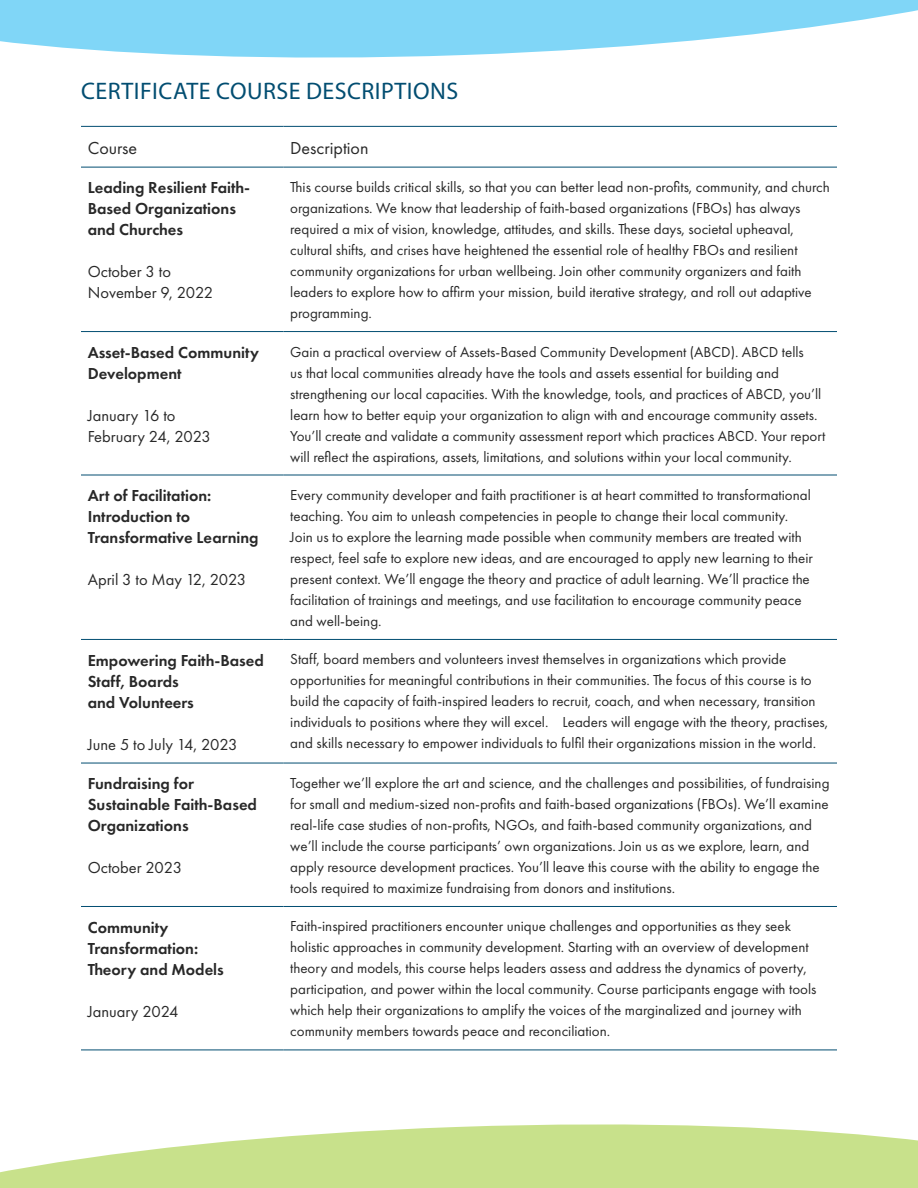
<style>
.page{position:relative;width:918px;height:1188px;background:#fff}
.page>*{position:absolute;margin:0;border:0;box-sizing:border-box;transform-origin:0 0}
.t1{font:24px "Myriad Pro";letter-spacing:.02em;color:#024d71}
.t2{font:18px "Futura PT";color:#282828}
.t3{font:600 16.5px/21px "Futura PT";color:#282828}
.t4{font:16.5px/21px "Futura PT";color:#282828}
.t5{font:15px/21px "Futura PT";color:#282828}
</style>
<div class="page">
<svg style="left:1px;top:0;width:917px;height:58px;fill:#80d6f7"></svg>
<svg style="left:1px;top:1124px;width:917px;height:64px;fill:#c8e18b"></svg>
<hr style="left:81px;top:126px;width:203px;height:1px;background:#024d71">
<hr style="left:284px;top:126px;width:553px;height:1px;background:#024d71">
<hr style="left:81px;top:167px;width:203px;height:1px;background:#024d71">
<hr style="left:284px;top:167px;width:553px;height:1px;background:#024d71">
<hr style="left:81px;top:331px;width:203px;height:1px;background:#024d71">
<hr style="left:284px;top:331px;width:553px;height:1px;background:#024d71">
<hr style="left:81px;top:475px;width:203px;height:1px;background:#024d71">
<hr style="left:284px;top:475px;width:553px;height:1px;background:#024d71">
<hr style="left:81px;top:639px;width:203px;height:1px;background:#024d71">
<hr style="left:284px;top:639px;width:553px;height:1px;background:#024d71">
<hr style="left:81px;top:763px;width:203px;height:1px;background:#024d71">
<hr style="left:284px;top:763px;width:553px;height:1px;background:#024d71">
<hr style="left:81px;top:906px;width:203px;height:1px;background:#024d71">
<hr style="left:284px;top:906px;width:553px;height:1px;background:#024d71">
<hr style="left:81px;top:1050px;width:203px;height:1px;background:#024d71">
<hr style="left:284px;top:1050px;width:553px;height:1px;background:#024d71">
<p class="t1" style="left:81px;top:76px;width:378px">CERTIFICATE COURSE DESCRIPTIONS</p>
<p class="t2" style="left:88px;top:137px;width:51px">Course</p>
<p class="t2" style="left:290px;top:137px;width:80px">Description</p>
<p class="t3" style="left:88px;top:177px;width:164px">Leading Resilient Faith-<br>Based Organizations and Churches</p>
<p class="t4" style="left:88px;top:261px;width:127px">October 3 to<br>November 9, 2022</p>
<p class="t5" style="left:290px;top:176px;width:541px">This course builds critical skills, so that you can better lead non-profits, community, and church organizations. We know that leadership of faith-based organizations (FBOs) has always required a mix of vision, knowledge, attitudes, and skills. These days, societal upheaval, cultural shifts, and crises have heightened the essential role of healthy FBOs and resilient community organizations for urban wellbeing. Join other community organizers and faith leaders to explore how to affirm your mission, build iterative strategy, and roll out adaptive programming.</p>
<p class="t3" style="left:88px;top:341px;width:173px">Asset-Based Community</p>
<p class="t3" style="left:88px;top:362px;width:95px">Development</p>
<p class="t4" style="left:88px;top:405px;width:125px">January 16 to<br>February 24, 2023</p>
<p class="t3" style="left:88px;top:485px;width:172px">Art of Facilitation:<br>Introduction to<br>Transformative Learning</p>
<p class="t4" style="left:88px;top:569px;width:160px">April 3 to May 12, 2023</p>
<p class="t3" style="left:88px;top:649px;width:178px">Empowering Faith-Based<br>Staff, Boards<br>and Volunteers</p>
<p class="t4" style="left:88px;top:733px;width:151px">June 5 to July 14, 2023</p>
<p class="t3" style="left:88px;top:773px;width:171px">Fundraising for<br>Sustainable Faith-Based<br>Organizations</p>
<p class="t4" style="left:88px;top:857px;width:96px">October 2023</p>
<p class="t3" style="left:88px;top:916px;width:112px">Community<br>Transformation:</p>
<p class="t3" style="left:88px;top:958px;width:138px">Theory and Models</p>
<p class="t4" style="left:88px;top:1000px;width:92px">January 2024</p>
<p class="t5" style="left:290px;top:341px;width:537px">Gain a practical overview of Assets-Based Community Development (ABCD). ABCD tells<br>us that local communities already have the tools and assets essential for building and strengthening our local capacities. With the knowledge, tools, and practices of ABCD, you’ll learn how to better equip your organization to align with and encourage community assets.<br>You’ll create and validate a community assessment report which practices ABCD. Your report will reflect the aspirations, assets, limitations, and solutions within your local community.</p>
<p class="t5" style="left:290px;top:484px;width:524px">Every community developer and faith practitioner is at heart committed to transformational teaching. You aim to unleash competencies in people to change their local community.<br>Join us to explore the learning made possible when community members are treated with respect, feel safe to explore new ideas, and are encouraged to apply new learning to their present context. We’ll engage the theory and practice of adult learning. We’ll practice the facilitation of trainings and meetings, and use facilitation to encourage community peace and well-being.</p>
<p class="t5" style="left:290px;top:649px;width:540px">Staff, board members and volunteers invest themselves in organizations which provide opportunities for meaningful contributions in their communities. The focus of this course is to build the capacity of faith-inspired leaders to recruit, coach, and when necessary, transition individuals to positions where they will excel. Leaders will engage with the theory, practises, and skills necessary to empower individuals to fulfil their organizations mission in the world.</p>
<p class="t5" style="left:290px;top:772px;width:541px">Together we’ll explore the art and science, and the challenges and possibilities, of fundraising for small and medium-sized non-profits and faith-based organizations (FBOs). We’ll examine real-life case studies of non-profits, NGOs, and faith-based community organizations, and we’ll include the course participants’ own organizations. Join us as we explore, learn, and apply resource development practices. You’ll leave this course with the ability to engage the tools required to maximize fundraising from donors and institutions.</p>
<p class="t5" style="left:290px;top:916px;width:528px">Faith-inspired practitioners encounter unique challenges and opportunities as they seek holistic approaches in community development. Starting with an overview of development theory and models, this course helps leaders assess and address the dynamics of poverty, participation, and power within the local community. Course participants engage with tools which help their organizations to amplify the voices of the marginalized and journey with community members towards peace and reconciliation.</p>
</div>
